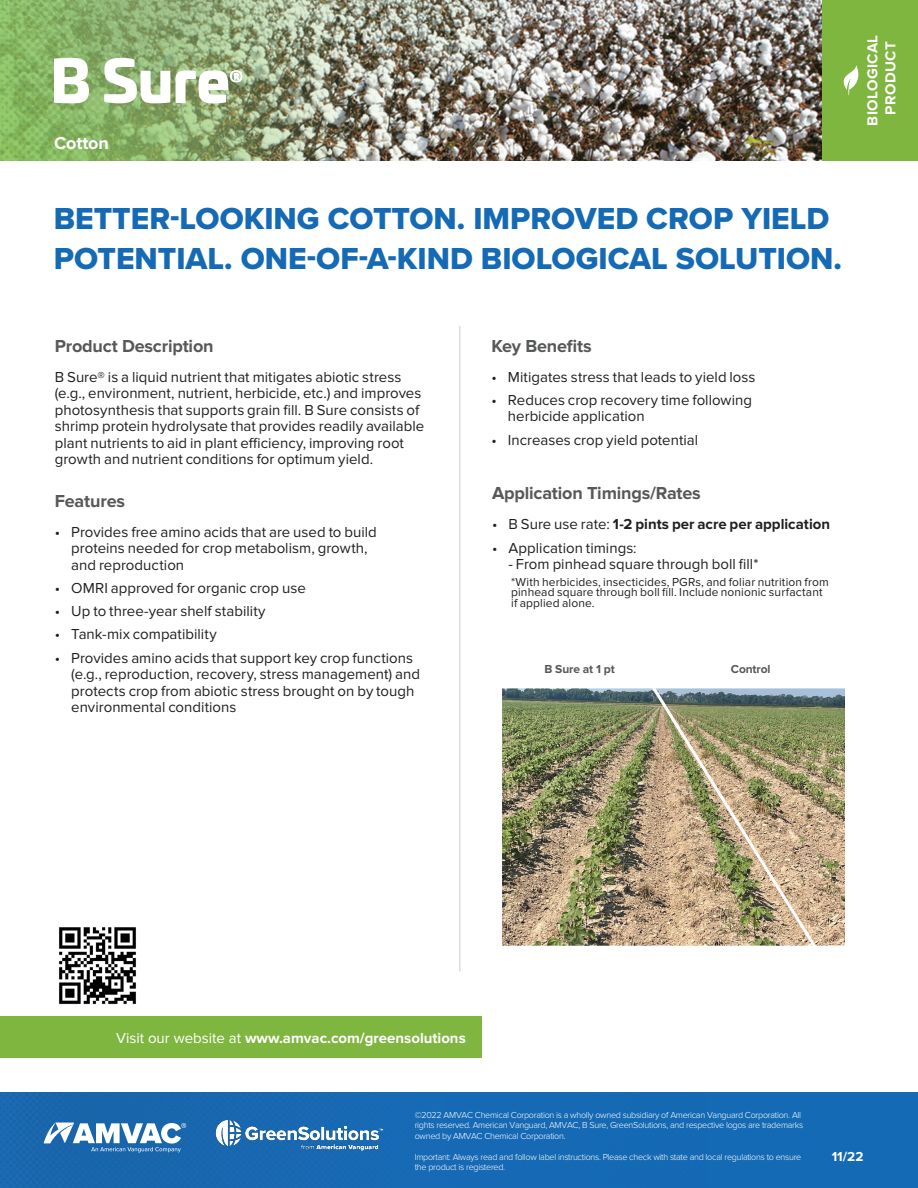
<style>
.page{position:relative;width:918px;height:1188px;background:#fff}
.page>*{position:absolute;margin:0;border:0;box-sizing:border-box;transform-origin:0 0}
.t1{font:31.5px/40.5px "Proxima Nova Extrabld";color:#156ab5}
.t2{font:700 18px "Proxima Nova";letter-spacing:-.01em;color:#57585a}
.t3{font:700 18px "Proxima Nova";letter-spacing:-.01em;color:#fff}
.Body{font:15px/16.5px "Proxima Nova";color:#231f20}
.t4{font:700 15px "Proxima Nova";color:#fff}
.t5{font:700 15px "Proxima Nova";color:#231f20}
.t6{font:700 15px/18px "Proxima Nova";letter-spacing:.025em;color:#fff;text-align:center}
.t7{font:700 13.5px "Proxima Nova";color:#fff}
.Body-2{font:12px/10.5px "Proxima Nova";letter-spacing:.01em;color:#231f20}
.t8{font:700 12px "Proxima Nova";letter-spacing:-.01em;color:#57585a}
.t9{font:300 9px/10.5px "Proxima Nova";letter-spacing:-.03em;color:#fff}
.s1{font-weight:400}
</style>
<div class="page">
<img style="left:0;top:0;width:823px;height:160px">
<div style="left:823px;top:0;width:95px;height:160px;background:#7fb640"></div>
<hr style="left:459px;top:326px;width:1px;height:645px;background:#dcdddf">
<div style="left:0;top:1017px;width:481px;height:41px;background:#7fb640"></div>
<div style="left:0;top:1093px;width:918px;height:95px;background:#156ab5"></div>
<div style="left:0;top:1093px;width:187px;height:94px;background:#1965ac"></div>
<svg style="left:843px;top:65px;width:16px;height:30px"></svg>
<svg style="left:44px;top:1122px;width:142px;height:30px"></svg>
<svg style="left:54px;top:58px;width:35px;height:45px"></svg>
<svg style="left:104px;top:58px;width:66px;height:45px"></svg>
<svg style="left:176px;top:70px;width:66px;height:33px"></svg>
<img style="left:59px;top:927px;width:77px;height:78px">
<img style="left:215px;top:1119px;width:169px;height:32px">
<img style="left:502px;top:688px;width:342px;height:257px">
<img style="left:644px;top:688px;width:180px;height:258px">
<p class="t3" style="left:54px;top:133px;width:56px">Cotton</p>
<p class="t1" style="left:54px;top:197px;width:790px">BETTER-LOOKING COTTON. IMPROVED CROP YIELD<br>POTENTIAL. ONE-OF-A-KIND BIOLOGICAL SOLUTION.</p>
<p class="t6" style="left:864px;top:126px;width:93px;rotate:-90deg">BIOLOGICAL<br>PRODUCT</p>
<p class="t2" style="left:55px;top:335px;width:160px">Product Description</p>
<p class="Body" style="left:55px;top:369px;width:371px">B Sure® is a liquid nutrient that mitigates abiotic stress (e.g., environment, nutrient, herbicide, etc.) and improves photosynthesis that supports grain fill. B Sure consists of shrimp protein hydrolysate that provides readily available plant nutrients to aid in plant efficiency, improving root growth and nutrient conditions for optimum yield.</p>
<p class="t2" style="left:55px;top:490px;width:72px">Features</p>
<p class="Body" style="left:71px;top:524px;width:307px;text-indent:-16px">• Provides free amino acids that are used to build proteins needed for crop metabolism, growth, and reproduction</p>
<p class="Body" style="left:55px;top:580px;width:253px">• OMRI approved for organic crop use</p>
<p class="Body" style="left:55px;top:603px;width:212px">• Up to three-year shelf stability</p>
<p class="Body" style="left:55px;top:626px;width:163px">• Tank-mix compatibility</p>
<p class="Body" style="left:71px;top:650px;width:350px;text-indent:-16px">• Provides amino acids that support key crop functions (e.g., reproduction, recovery, stress management) and protects crop from abiotic stress brought on by tough environmental conditions</p>
<p class="t2" style="left:491px;top:335px;width:102px">Key Benefits</p>
<p class="Body" style="left:491px;top:369px;width:266px">• Mitigates stress that leads to yield loss</p>
<p class="Body" style="left:508px;top:392px;width:246px;text-indent:-16px">• Reduces crop recovery time following herbicide application</p>
<p class="Body" style="left:491px;top:432px;width:208px">• Increases crop yield potential</p>
<p class="t2" style="left:492px;top:483px;width:210px">Application Timings/Rates</p>
<p class="t5" style="left:492px;top:516px;width:340px"><span class="s1">• B Sure use rate:</span> 1-2 pints per acre per application</p>
<p class="Body" style="left:492px;top:540px;width:146px">• Application timings:</p>
<p class="Body" style="left:509px;top:556px;width:251px">- From pinhead square through boll fill*</p>
<p class="Body-2" style="left:511px;top:577px;width:319px">*With herbicides, insecticides, PGRs, and foliar nutrition from pinhead square through boll fill. Include nonionic surfactant if applied alone.</p>
<p class="t8" style="left:545px;top:662px;width:72px">B Sure at 1 pt</p>
<p class="t8" style="left:731px;top:662px;width:41px">Control</p>
<p class="t4" style="left:116px;top:1030px;width:351px"><span class="s1">Visit our website at</span> www.amvac.com/greensolutions</p>
<p class="t9" style="left:415px;top:1110px;width:390px">©2022 AMVAC Chemical Corporation is a wholly owned subsidiary of American Vanguard Corporation. All rights reserved. American Vanguard, AMVAC, B Sure, GreenSolutions, and respective logos are trademarks owned by AMVAC Chemical Corporation.</p>
<p class="t9" style="left:415px;top:1152px;width:388px">Important: Always read and follow label instructions. Please check with state and local regulations to ensure the product is registered.</p>
<p class="t7" style="left:832px;top:1149px;width:33px">11/22</p>
</div>
